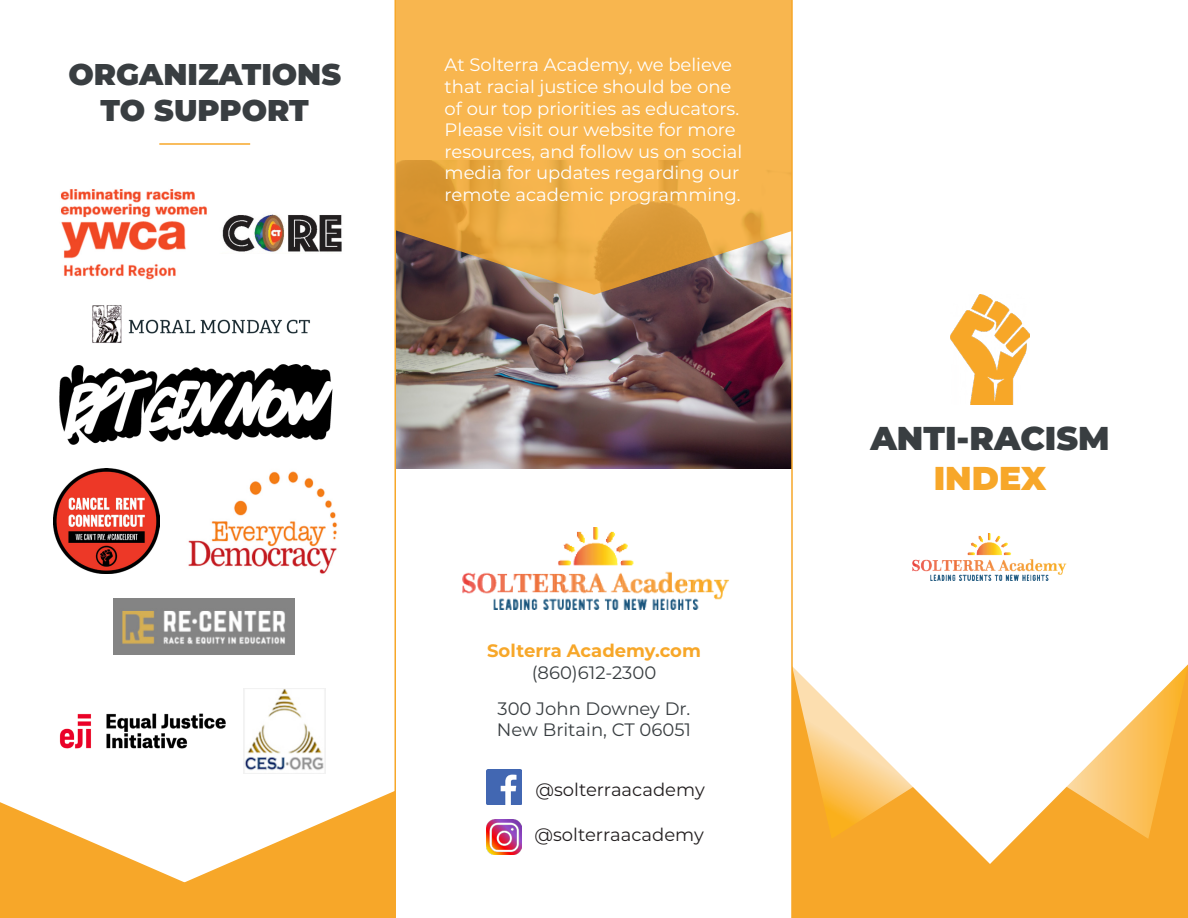
<style>
.page{position:relative;width:1188px;height:918px;background:#fff}
.page>*{position:absolute;margin:0;border:0;box-sizing:border-box;transform-origin:0 0}
.t1{font:900 33px "Montserrat";color:#393e41}
.t2{font:900 33px "Montserrat";color:#f7a729}
.t3{font:900 30px/36px "Montserrat";color:#393e41;text-align:center}
.t4{font:18px/21.6px "Montserrat";color:#fff}
.t5{font:18px "Montserrat";color:#393e41}
.t6{font:18px "Montserrat";color:#231f20}
.t7{font:700 18px "Montserrat";color:#f7a729}
</style>
<div class="page">
<div style="left:792px;top:0;width:396px;height:918px;background:#f7a729"></div>
<svg style="left:793px;top:0;width:395px;height:864px;background:#fef6e8"></svg>
<img style="left:913px;top:533px;width:154px;height:48px">
<img style="left:462px;top:528px;width:267px;height:82px">
<img style="left:396px;top:295px;width:395px;height:173px">
<img style="left:950px;top:295px;width:79px;height:109px">
<svg style="left:396px;top:0;width:395px;height:295px;background:#e4a84d"></svg>
<img style="left:61px;top:189px;width:146px;height:91px">
<img style="left:222px;top:214px;width:120px;height:38px">
<img style="left:188px;top:471px;width:150px;height:103px">
<img style="left:59px;top:364px;width:274px;height:81px">
<img style="left:92px;top:305px;width:218px;height:38px">
<hr style="left:159px;top:143px;width:91px;height:2px;background:#f7a729">
<img style="left:53px;top:468px;width:106px;height:106px">
<img style="left:113px;top:598px;width:182px;height:56px">
<img style="left:243px;top:688px;width:83px;height:86px">
<img style="left:59px;top:713px;width:167px;height:36px">
<svg style="left:0;top:791px;width:394px;height:127px"></svg>
<hr style="left:791px;top:0;width:2px;height:918px;background:#f7a729">
<hr style="left:394px;top:0;width:2px;height:918px;background:#f7a729">
<img style="left:486px;top:820px;width:35px;height:35px">
<img style="left:486px;top:770px;width:35px;height:35px">
<p class="t3" style="left:68px;top:55px;width:274px">ORGANIZATIONS<br>TO SUPPORT</p>
<p class="t4" style="left:445px;top:54px;width:299px">At Solterra Academy, we believe that racial justice should be one of our top priorities as educators.<br>Please visit our website for more resources, and follow us on social media for updates regarding our remote academic programming.</p>
<p class="t7" style="left:487px;top:638px;width:215px">Solterra Academy.com</p>
<p class="t5" style="left:532px;top:660px;width:126px">(860)612-2300</p>
<p class="t5" style="left:498px;top:696px;width:194px">300 John Downey Dr.</p>
<p class="t5" style="left:497px;top:718px;width:196px">New Britain, CT 06051</p>
<p class="t6" style="left:536px;top:777px;width:171px">@solterraacademy</p>
<p class="t6" style="left:535px;top:823px;width:171px">@solterraacademy</p>
<p class="t1" style="left:870px;top:414px;width:241px">ANTI-RACISM</p>
<p class="t2" style="left:934px;top:454px;width:114px">INDEX</p>
</div>
